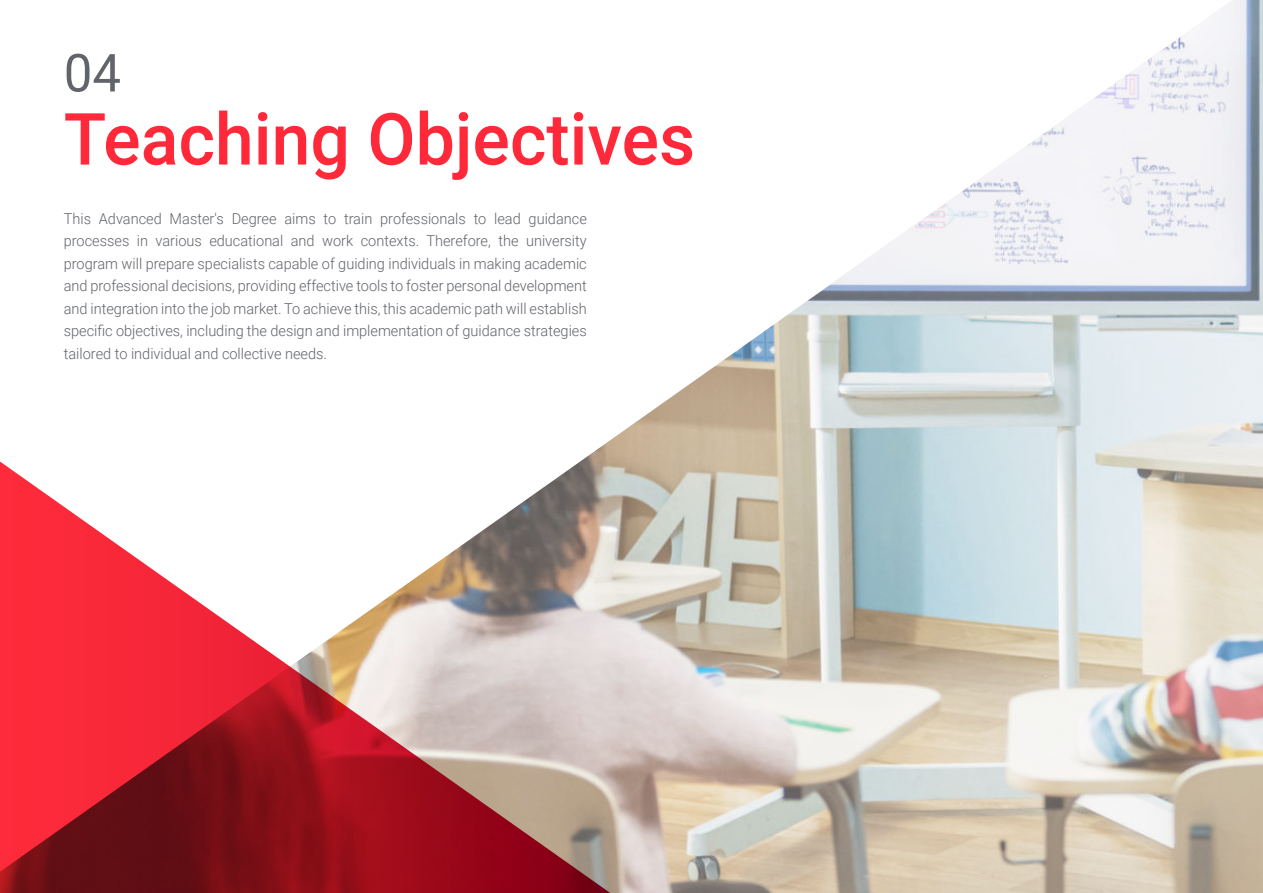
<style>
.page{position:relative;width:1263px;height:893px;background:#fff}
.page>*{position:absolute;margin:0;border:0;box-sizing:border-box;transform-origin:0 0}
.t1{font:500 72px "Roboto";color:#ff293a}
.t2{font:52.5px "Roboto";color:#61646a}
.t3{font:300 15px/22.5px "Roboto";color:#61646a;text-align:justify}
</style>
<div class="page">
<img style="left:602px;top:0;width:661px;height:893px">
<svg style="left:0;top:446px;width:640px;height:447px"></svg>
<h2 class="t2" style="left:64px;top:36px;width:59px">04</h2>
<h1 class="t1" style="left:64px;top:89px;width:633px">Teaching Objectives</h1>
<p class="t3" style="left:64px;top:207px;width:525px">This Advanced Master's Degree aims to train professionals to lead guidance processes in various educational and work contexts. Therefore, the university program will prepare specialists capable of guiding individuals in making academic and professional decisions, providing effective tools to foster personal development and integration into the job market. To achieve this, this academic path will establish specific objectives, including the design and implementation of guidance strategies tailored to individual and collective needs.</p>
</div>
